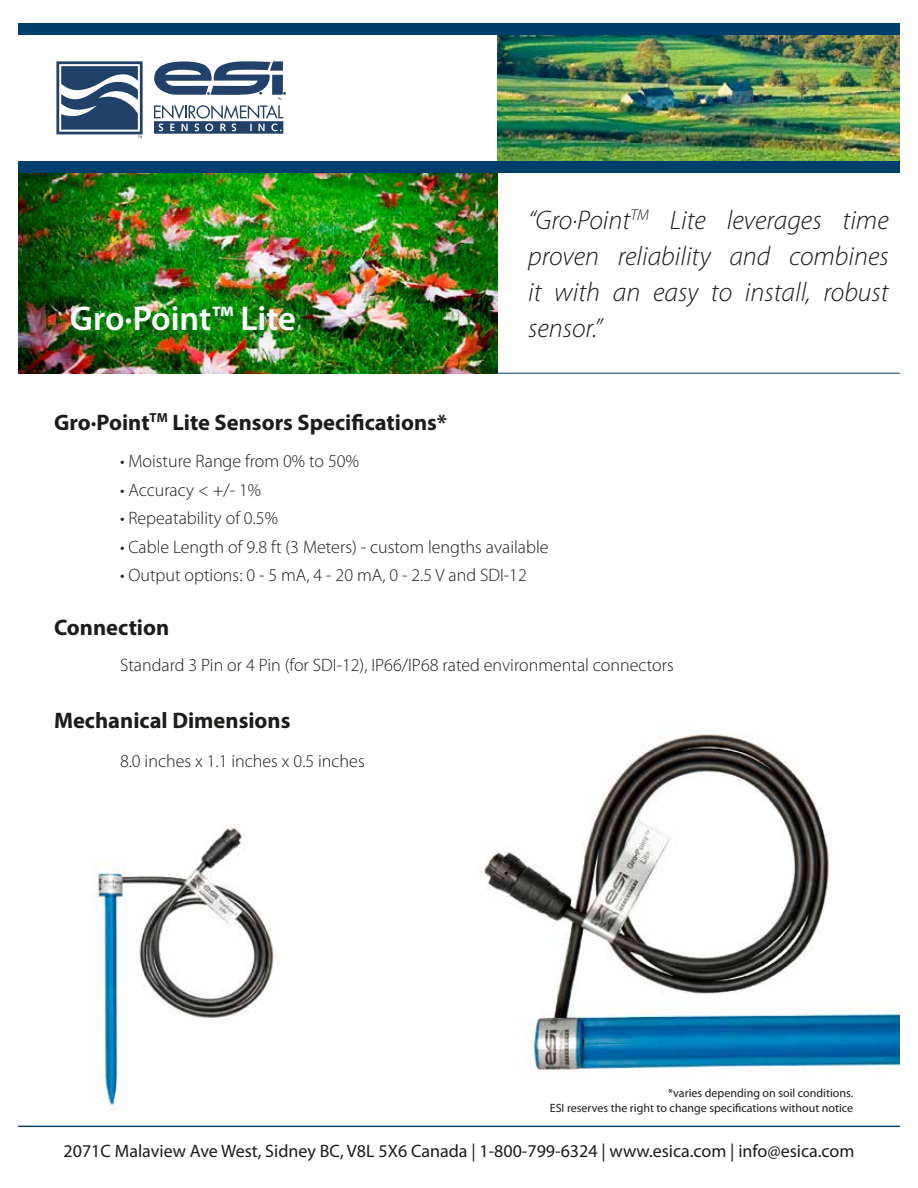
<style>
.page{position:relative;width:918px;height:1188px;background:#fff}
.page>*{position:absolute;margin:0;border:0;box-sizing:border-box;transform-origin:0 0}
.t1{font:600 34.65px "Myriad Pro";color:#fff}
.t2{font:italic 300 27px/36px "Myriad Pro";color:#1c1c1a;text-align:justify}
.t3{font:700 22.5px "Myriad Pro";color:#1c1c1a}
.t4{font:300 18px "Myriad Pro";color:#1c1c1a}
.t5{font:18px "Myriad Pro";color:#1c1c1a}
.t6{font:12px/14.4px "Myriad Pro";color:#1c1c1a;text-align:right}
</style>
<div class="page">
<hr style="left:496px;top:373px;width:404px;height:1px;background:#003f6c">
<img style="left:498px;top:35px;width:402px;height:126px">
<img style="left:18px;top:173px;width:480px;height:201px">
<img style="left:477px;top:734px;width:423px;height:338px">
<svg style="left:56px;top:61px;width:87px;height:77px"></svg>
<svg style="left:154px;top:61px;width:132px;height:73px"></svg>
<div style="left:18px;top:23px;width:882px;height:12px;background:#003f6c"></div>
<div style="left:18px;top:161px;width:882px;height:12px;background:#003f6c"></div>
<img style="left:91px;top:824px;width:188px;height:289px">
<hr style="left:18px;top:1126px;width:882px;height:1px;background:#003f6c">
<h1 class="t1" style="left:70px;top:296px;width:228px">Gro·Point™ Lite</h1>
<h2 class="t2" style="left:528px;top:201px;width:362px">“Gro·Point<sup>TM</sup> Lite leverages time proven reliability and combines it with an easy to install, robust sensor.”</h2>
<p class="t3" style="left:54px;top:407px;width:395px">Gro·Point<sup>TM</sup> Lite Sensors Specifications*</p>
<p class="t4" style="left:120px;top:450px;width:241px">• Moisture Range from 0% to 50%</p>
<p class="t4" style="left:120px;top:479px;width:143px">• Accuracy &lt; +/- 1%</p>
<p class="t4" style="left:120px;top:507px;width:159px">• Repeatability of 0.5%</p>
<p class="t4" style="left:120px;top:536px;width:430px">• Cable Length of 9.8 ft (3 Meters) - custom lengths available</p>
<p class="t4" style="left:120px;top:564px;width:408px">• Output options: 0 - 5 mA, 4 - 20 mA, 0 - 2.5 V and SDI-12</p>
<p class="t3" style="left:54px;top:613px;width:117px">Connection</p>
<p class="t4" style="left:120px;top:654px;width:555px">Standard 3 Pin or 4 Pin (for SDI-12), IP66/IP68 rated environmental connectors</p>
<p class="t3" style="left:54px;top:706px;width:238px">Mechanical Dimensions</p>
<p class="t4" style="left:120px;top:750px;width:246px">8.0 inches x 1.1 inches x 0.5 inches</p>
<p class="t6" style="left:550px;top:1086px;width:305px">*varies depending on soil conditions.<br>ESI reserves the right to change specifications without notice</p>
<p class="t5" style="left:64px;top:1140px;width:792px">2071C Malaview Ave West, Sidney BC, V8L 5X6 Canada | 1-800-799-6324 | www.esica.com | info@esica.com</p>
</div>
